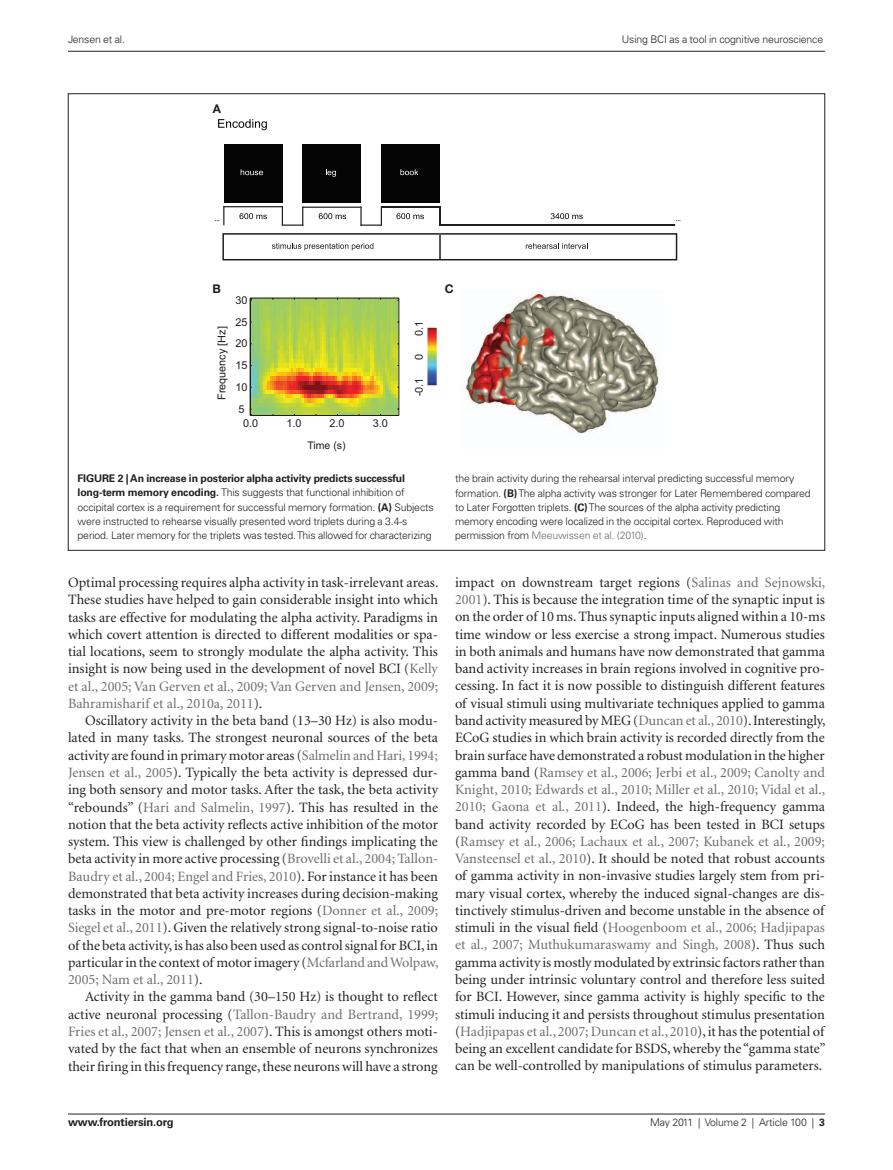
<style>
.page{position:relative;width:893px;height:1170px;background:#fff}
.page>*{position:absolute;margin:0;border:0;box-sizing:border-box;transform-origin:0 0}
.t1{font:14.25px/17.2px "Minion";color:#231f20;text-align:justify}
.t2{font:700 12px "Helvetica Neue";color:#201d1e}
.t3{font:700 11.25px "Univers";letter-spacing:-.015em;color:#231f20}
.t4{font:10.8px "Arial";color:#201d1e}
.t5{font:300 10.5px/14.2px "Univers";letter-spacing:-.015em;color:#231f20}
.t6{font:10.5px "Arial";color:#201d1e}
.s1{font-weight:700}
.s2{color:#6c6d70}
</style>
<div class="page">
<svg style="left:218px;top:119px;width:49px;height:11px"></svg>
<svg style="left:396px;top:213px;width:28px;height:6px"></svg>
<div style="left:382px;top:144px;width:58px;height:59px;background:#040504"></div>
<svg style="left:400px;top:169px;width:18px;height:6px"></svg>
<div style="left:225px;top:144px;width:58px;height:59px;background:#040504"></div>
<svg style="left:241px;top:169px;width:22px;height:6px"></svg>
<hr style="left:439px;top:206px;width:2px;height:20px;background:#201d1e">
<hr style="left:381px;top:206px;width:59px;height:2px;background:#201d1e">
<svg style="left:215px;top:206px;width:167px;height:20px"></svg>
<hr style="left:440px;top:224px;width:235px;height:2px;background:#201d1e">
<svg style="left:551px;top:213px;width:32px;height:6px"></svg>
<hr style="left:439px;top:235px;width:2px;height:24px;background:#201d1e">
<svg style="left:526px;top:243px;width:62px;height:6px"></svg>
<svg style="left:272px;top:243px;width:101px;height:7px"></svg>
<div style="left:303px;top:144px;width:58px;height:59px;background:#040504"></div>
<svg style="left:326px;top:169px;width:10px;height:8px"></svg>
<div style="left:222px;top:233px;width:455px;height:27px;border:2px solid #201d1e"></div>
<img style="left:427px;top:328px;width:10px;height:57px">
<img style="left:252px;top:300px;width:145px;height:114px">
<hr style="left:398px;top:298px;width:1px;height:117px;background:#201d1e">
<hr style="left:250px;top:298px;width:1px;height:117px;background:#201d1e">
<hr style="left:250px;top:298px;width:149px;height:1px;background:#201d1e">
<hr style="left:250px;top:415px;width:149px;height:1px;background:#201d1e">
<img style="left:464px;top:293px;width:195px;height:141px">
<hr style="left:68px;top:51px;width:757px;height:1px;background:#231f20">
<hr style="left:68px;top:1113px;width:757px;height:1px;background:#231f20">
<p class="t5" style="left:68px;top:32px;width:58px">Jensen et al.</p>
<p class="t5" style="left:622px;top:32px;width:203px">Using BCI as a tool in cognitive neuroscience</p>
<p class="t2" style="left:213px;top:102px;width:10px">A</p>
<p class="t2" style="left:213px;top:281px;width:10px">B</p>
<p class="t2" style="left:445px;top:281px;width:10px">C</p>
<p class="t4" style="left:215px;top:400px;width:75px;rotate:-90deg">Frequency [Hz]</p>
<p class="t4" style="left:235px;top:293px;width:14px">30</p>
<p class="t4" style="left:235px;top:314px;width:14px">25</p>
<p class="t4" style="left:235px;top:336px;width:14px">20</p>
<p class="t4" style="left:235px;top:358px;width:14px">15</p>
<p class="t4" style="left:235px;top:380px;width:14px">10</p>
<p class="t4" style="left:238px;top:401px;width:8px">5</p>
<p class="t4" style="left:243px;top:416px;width:17px">0.0</p>
<p class="t4" style="left:286px;top:416px;width:17px">1.0</p>
<p class="t4" style="left:330px;top:416px;width:17px">2.0</p>
<p class="t4" style="left:373px;top:416px;width:17px">3.0</p>
<p class="t6" style="left:307px;top:438px;width:40px">Time (s)</p>
<p class="t4" style="left:412px;top:336px;width:17px;rotate:-90deg">0.1</p>
<p class="t4" style="left:412px;top:359px;width:8px;rotate:-90deg">0</p>
<p class="t4" style="left:412px;top:396px;width:20px;rotate:-90deg">-0.1</p>
<p class="t5" style="left:78px;top:471px;width:358px"><span class="s1">Figure 2 | An increase in posterior alpha activity predicts successful long-term memory encoding.</span> This suggests that functional inhibition of occipital cortex is a requirement for successful memory formation. <span class="s1">(A)</span> Subjects were instructed to rehearse visually presented word triplets during a 3.4-s period. Later memory for the triplets was tested. This allowed for characterizing</p>
<p class="t5" style="left:455px;top:471px;width:357px">the brain activity during the rehearsal interval predicting successful memory formation. <span class="s1">(B)</span> The alpha activity was stronger for Later Remembered compared to Later Forgotten triplets. <span class="s1">(C)</span> The sources of the alpha activity predicting memory encoding were localized in the occipital cortex. Reproduced with permission from <span class="s2">Meeuwissen et al. (2010)</span>.</p>
<p class="t1" style="left:68px;top:574px;width:372px">Optimal processing requires alpha activity in task-irrelevant areas.<br>These studies have helped to gain considerable insight into which tasks are effective for modulating the alpha activity. Paradigms in which covert attention is directed to different modalities or spa&shy;tial locations, seem to strongly modulate the alpha activity. This insight is now being used in the development of novel BCI (<span class="s2">Kelly et al., 2005; Van Gerven et al., 2009; Van Gerven and Jensen, 2009; Bahramisharif et al., 2010a, 2011</span>).</p>
<p class="t1" style="left:68px;top:712px;width:372px;text-indent:17px">Oscillatory activity in the beta band (13–30 Hz) is also modu&shy;lated in many tasks. The strongest neuronal sources of the beta activity are found in primary motor areas (<span class="s2">Salmelin and Hari, 1994; Jensen et al., 2005</span>). Typically the beta activity is depressed dur&shy;ing both sensory and motor tasks. After the task, the beta activity “rebounds” (<span class="s2">Hari and Salmelin, 1997</span>). This has resulted in the notion that the beta activity reflects active inhibition of the motor system. This view is challenged by other findings implicating the beta activity in more active processing (<span class="s2">Brovelli et al., 2004; Tallon-Baudry et al., 2004; Engel and Fries, 2010</span>). For instance it has been demonstrated that beta activity increases during decision-making tasks in the motor and pre-motor regions (<span class="s2">Donner et al., 2009; Siegel et al., 2011</span>). Given the relatively strong signal-to-noise ratio of the beta activity, is has also been used as control signal for BCI, in particular in the context of motor imagery (<span class="s2">Mcfarland and Wolpaw, 2005; Nam et al., 2011</span>).</p>
<p class="t1" style="left:68px;top:988px;width:372px;text-indent:17px">Activity in the gamma band (30–150 Hz) is thought to reflect active neuronal processing (<span class="s2">Tallon-Baudry and Bertrand, 1999; Fries et al., 2007; Jensen et al., 2007</span>). This is amongst others moti&shy;vated by the fact that when an ensemble of neurons synchronizes their firing in this frequency range, these neurons will have a strong</p>
<p class="t1" style="left:455px;top:574px;width:372px">impact on downstream target regions (<span class="s2">Salinas and Sejnowski, 2001</span>). This is because the integration time of the synaptic input is on the order of 10 ms. Thus synaptic inputs aligned within a 10-ms time window or less exercise a strong impact. Numerous studies in both animals and humans have now demonstrated that gamma band activity increases in brain regions involved in cognitive pro&shy;cessing. In fact it is now possible to distinguish different features of visual stimuli using multivariate techniques applied to gamma band activity measured by MEG (<span class="s2">Duncan et al., 2010</span>). Interestingly, ECoG studies in which brain activity is recorded directly from the brain surface have demonstrated a robust modulation in the higher gamma band (<span class="s2">Ramsey et al., 2006; Jerbi et al., 2009; Canolty and Knight, 2010; Edwards et al., 2010; Miller et al., 2010; Vidal et al., 2010; Gaona et al., 2011</span>). Indeed, the high-frequency gamma band activity recorded by ECoG has been tested in BCI setups (<span class="s2">Ramsey et al., 2006; Lachaux et al., 2007; Kubanek et al., 2009; Vansteensel et al., 2010</span>). It should be noted that robust accounts of gamma activity in non-invasive studies largely stem from pri&shy;mary visual cortex, whereby the induced signal-changes are dis&shy;tinctively stimulus-driven and become unstable in the absence of stimuli in the visual field (<span class="s2">Hoogenboom et al., 2006; Hadjipapas et al., 2007; Muthukumaraswamy and Singh, 2008</span>). Thus such gamma activity is mostly modulated by extrinsic factors rather than being under intrinsic voluntary control and therefore less suited for BCI. However, since gamma activity is highly specific to the stimuli inducing it and persists throughout stimulus presentation (<span class="s2">Hadjipapas et al., 2007; Duncan et al., 2010</span>), it has the potential of being an excellent candidate for BSDS, whereby the “gamma state” can be well-controlled by manipulations of stimulus parameters.</p>
<p class="t3" style="left:68px;top:1115px;width:107px">www.frontiersin.org</p>
<p class="t5" style="left:650px;top:1115px;width:176px">May 2011 | Volume 2 | Article 100 | <span class="s1">3</span></p>
</div>
